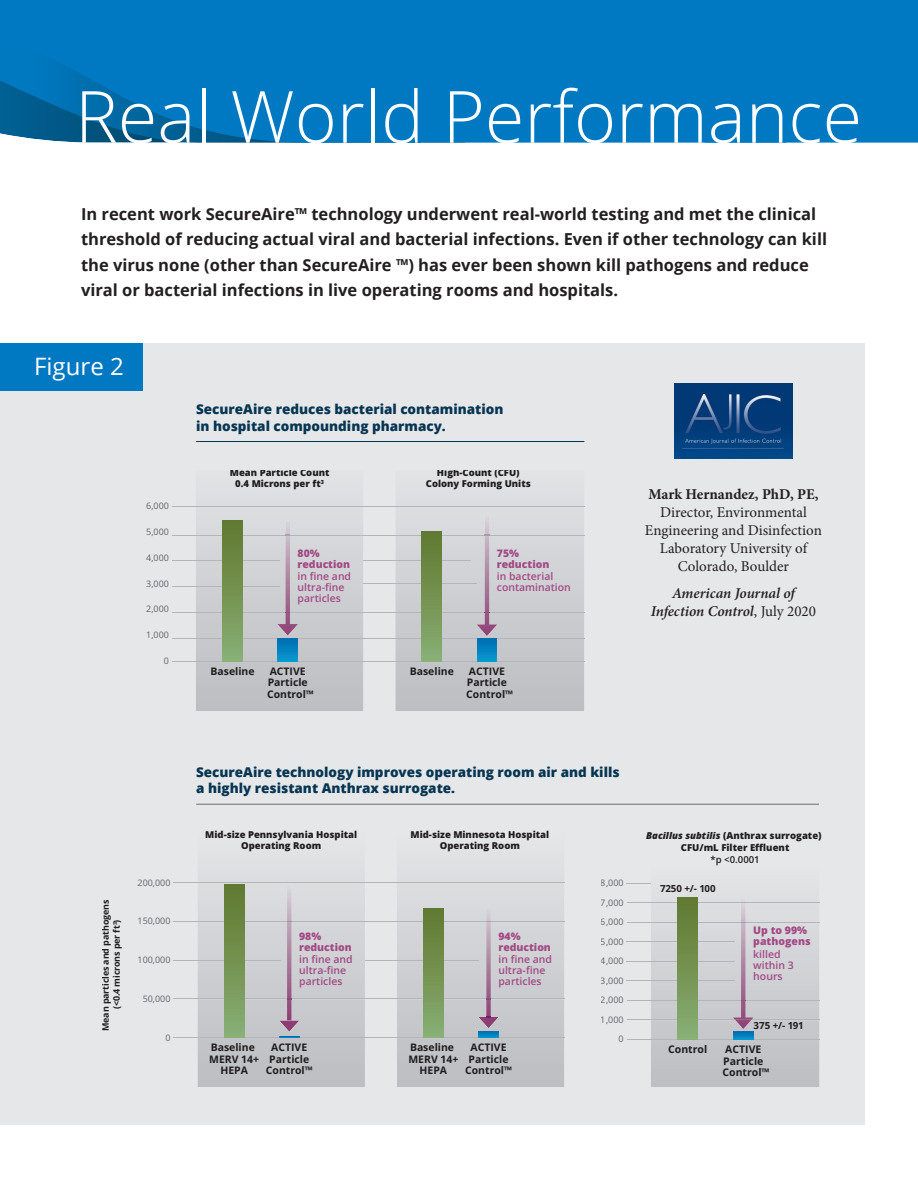
<style>
.page{position:relative;width:918px;height:1188px;background:#fff}
.page>*{position:absolute;margin:0;border:0;box-sizing:border-box;transform-origin:0 0}
.t1{font:300 72px "Open Sans";color:#fff}
.t2{font:24px "Open Sans";color:#fff}
.t3{font:700 16.5px/25.5px "Open Sans";color:#231f20}
.t4{font:15px/18px "Minion Pro";color:#231f20;text-align:center}
.t5{font:italic 600 15px/18px "Minion Pro";letter-spacing:-.005em;color:#231f20;text-align:center}
.t6{font:700 15px "Minion Pro";color:#231f20}
.t7{font:800 13.5px/16.5px "Open Sans";color:#043552}
.t8{font:700 10.5px/11.2px "Open Sans";color:#231f20;text-align:center}
.t9{font:600 10.5px/11.2px "Open Sans";color:#b35191}
.t10{font:800 10.5px/11.2px "Open Sans";color:#b35191}
.t11{font:700 9.75px "Open Sans";letter-spacing:-.005em;color:#231f20}
.t12{font:800 9.6px/11.2px "Open Sans";color:#231f20;text-align:center}
.t13{font:600 9.6px "Open Sans";color:#231f20}
.t14{font:800 9.45px/11.2px "Open Sans";color:#231f20;text-align:center}
.t15{font:9px/19.5px "Open Sans";color:#6d6e71;text-align:right}
.t16{font:700 9px/11.2px "Open Sans";letter-spacing:-.015em;color:#231f20;text-align:center}
.s1{font-weight:400;font-style:normal}
.s2{font-style:italic}
</style>
<div class="page">
<div style="left:0;top:344px;width:864px;height:781px;background:#e6e7e9"></div>
<div style="left:0;top:344px;width:142px;height:47px;background:#0079c2"></div>
<div style="left:787px;top:0;width:131px;height:143px;background:#0079c2"></div>
<svg style="left:0;top:0;width:787px;height:143px;background:#0177be"></svg>
<svg style="left:395px;top:512px;width:189px;height:199px;fill:#cacbcf"></svg>
<hr style="left:172px;top:506px;width:412px;height:1px;background:#c7c8ca">
<hr style="left:172px;top:561px;width:108px;height:1px;background:#c7c8ca">
<hr style="left:363px;top:561px;width:108px;height:1px;background:#c7c8ca">
<hr style="left:172px;top:535px;width:412px;height:1px;background:#c7c8ca">
<hr style="left:172px;top:586px;width:108px;height:1px;background:#c7c8ca">
<hr style="left:363px;top:584px;width:114px;height:1px;background:#c7c8ca">
<hr style="left:172px;top:612px;width:412px;height:1px;background:#c7c8ca">
<hr style="left:172px;top:661px;width:412px;height:1px;background:#c7c8ca">
<hr style="left:172px;top:638px;width:412px;height:1px;background:#c7c8ca">
<svg style="left:196px;top:506px;width:167px;height:205px"></svg>
<div style="left:422px;top:532px;width:20px;height:130px;background:linear-gradient(to bottom,#60782f,#88ae74)"></div>
<div style="left:477px;top:638px;width:20px;height:24px;background:linear-gradient(to bottom,#006cb0,#0699cf)"></div>
<img style="left:477px;top:515px;width:20px;height:121px">
<hr style="left:173px;top:882px;width:392px;height:1px;background:#c7c8ca">
<hr style="left:173px;top:921px;width:392px;height:1px;background:#c7c8ca">
<hr style="left:173px;top:960px;width:108px;height:1px;background:#c7c8ca">
<hr style="left:365px;top:960px;width:113px;height:1px;background:#c7c8ca">
<hr style="left:173px;top:999px;width:392px;height:1px;background:#c7c8ca">
<hr style="left:173px;top:1038px;width:392px;height:1px;background:#c7c8ca">
<svg style="left:197px;top:882px;width:168px;height:205px"></svg>
<svg style="left:397px;top:882px;width:167px;height:205px"></svg>
<svg style="left:627px;top:883px;width:192px;height:204px"></svg>
<img style="left:674px;top:384px;width:119px;height:74px">
<hr style="left:196px;top:441px;width:388px;height:1px;background:#043552">
<hr style="left:196px;top:804px;width:623px;height:1px;background:#6d6e71">
<h1 class="t1" style="left:75px;top:76px;width:789px">Real World Performance</h1>
<p class="t3" style="left:81px;top:203px;width:748px">In recent work SecureAire™ technology underwent real-world testing and met the clinical threshold of reducing actual viral and bacterial infections. Even if other technology can kill the virus none (other than SecureAire ™) has ever been shown kill pathogens and reduce viral or bacterial infections in live operating rooms and hospitals.</p>
<h2 class="t2" style="left:34px;top:350px;width:91px">Figure 2</h2>
<p class="t15" style="left:146px;top:497px;width:24px">6,000</p>
<p class="t15" style="left:146px;top:523px;width:24px">5,000</p>
<p class="t15" style="left:146px;top:548px;width:24px">4,000</p>
<p class="t15" style="left:146px;top:574px;width:24px">3,000</p>
<p class="t15" style="left:146px;top:600px;width:24px">2,000</p>
<p class="t15" style="left:146px;top:626px;width:24px">1,000</p>
<p class="t15" style="left:164px;top:651px;width:7px">0</p>
<p class="t7" style="left:196px;top:402px;width:309px">SecureAire reduces bacterial contamination in hospital compounding pharmacy.</p>
<p class="t14" style="left:230px;top:468px;width:101px">Mean Particle Count<br>0.4 Microns per ft<sup>3</sup></p>
<p class="t14" style="left:426px;top:468px;width:106px">High-Count (CFU)<br>Colony Forming Units</p>
<p class="t10" style="left:298px;top:549px;width:54px">80% reduction</p>
<p class="t9" style="left:298px;top:571px;width:55px">in fine and ultra-fine particles</p>
<p class="t8" style="left:211px;top:667px;width:46px">Baseline</p>
<p class="t8" style="left:267px;top:667px;width:48px;text-align:left">ACTIVE<br>Particle<br>Control™</p>
<p class="t10" style="left:497px;top:549px;width:54px">75% reduction</p>
<p class="t9" style="left:497px;top:571px;width:75px">in bacterial contamination</p>
<p class="t8" style="left:410px;top:667px;width:46px">Baseline</p>
<p class="t8" style="left:466px;top:667px;width:48px;text-align:left">ACTIVE<br>Particle<br>Control™</p>
<p class="t6" style="left:648px;top:489px;width:172px">Mark Hernandez, PhD, PE,</p>
<p class="t4" style="left:645px;top:505px;width:179px">Director, Environmental<br>Engineering and Disinfection<br>Laboratory University of<br>Colorado, Boulder</p>
<p class="t5" style="left:651px;top:586px;width:167px">American Journal of<br>Infection Control<span class="s1">, July 2020</span></p>
<p class="t16" style="left:101px;top:1031px;width:133px;rotate:-90deg">Mean particles and pathogens (&lt;0.4 microns per ft<sup>3</sup>)</p>
<p class="t15" style="left:138px;top:873px;width:34px">200,000</p>
<p class="t15" style="left:138px;top:912px;width:34px">150,000</p>
<p class="t15" style="left:138px;top:951px;width:34px">100,000</p>
<p class="t15" style="left:143px;top:990px;width:29px">50,000</p>
<p class="t15" style="left:165px;top:1028px;width:7px">0</p>
<p class="t7" style="left:196px;top:765px;width:425px">SecureAire technology improves operating room air and kills a highly resistant Anthrax surrogate.</p>
<p class="t14" style="left:205px;top:830px;width:153px">Mid-size Pennsylvania Hospital<br>Operating Room</p>
<p class="t14" style="left:411px;top:830px;width:140px">Mid-size Minnesota Hospital<br>Operating Room</p>
<p class="t10" style="left:299px;top:932px;width:54px">98% reduction</p>
<p class="t9" style="left:299px;top:954px;width:55px">in fine and ultra-fine particles</p>
<p class="t8" style="left:209px;top:1043px;width:51px">Baseline<br>MERV 14+<br>HEPA</p>
<p class="t8" style="left:266px;top:1043px;width:48px">ACTIVE<br>Particle<br>Control™</p>
<p class="t10" style="left:498px;top:932px;width:54px">94% reduction</p>
<p class="t9" style="left:498px;top:954px;width:55px">in fine and ultra-fine particles</p>
<p class="t8" style="left:408px;top:1043px;width:51px">Baseline<br>MERV 14+<br>HEPA</p>
<p class="t8" style="left:465px;top:1043px;width:48px">ACTIVE<br>Particle<br>Control™</p>
<p class="t15" style="left:601px;top:874px;width:24px">8,000<br>7,000<br>6,000<br>5,000<br>4,000<br>3,000<br>2,000<br>1,000<br>0</p>
<p class="t12" style="left:646px;top:831px;width:177px"><span class="s2">Bacillus subtilis</span> (Anthrax surrogate)<br>CFU/mL Filter Effluent</p>
<p class="t13" style="left:711px;top:856px;width:51px">*p &lt;0.0001</p>
<p class="t11" style="left:660px;top:884px;width:57px">7250 +/- 100</p>
<p class="t10" style="left:753px;top:926px;width:59px;line-height:10.5px">Up to 99% pathogens</p>
<p class="t9" style="left:753px;top:949px;width:42px">killed within 3 hours</p>
<p class="t11" style="left:754px;top:1022px;width:51px">375 +/- 191</p>
<p class="t8" style="left:668px;top:1045px;width:41px">Control</p>
<p class="t8" style="left:723px;top:1045px;width:49px;text-align:left">ACTIVE<br>Particle<br>Control™</p>
</div>
